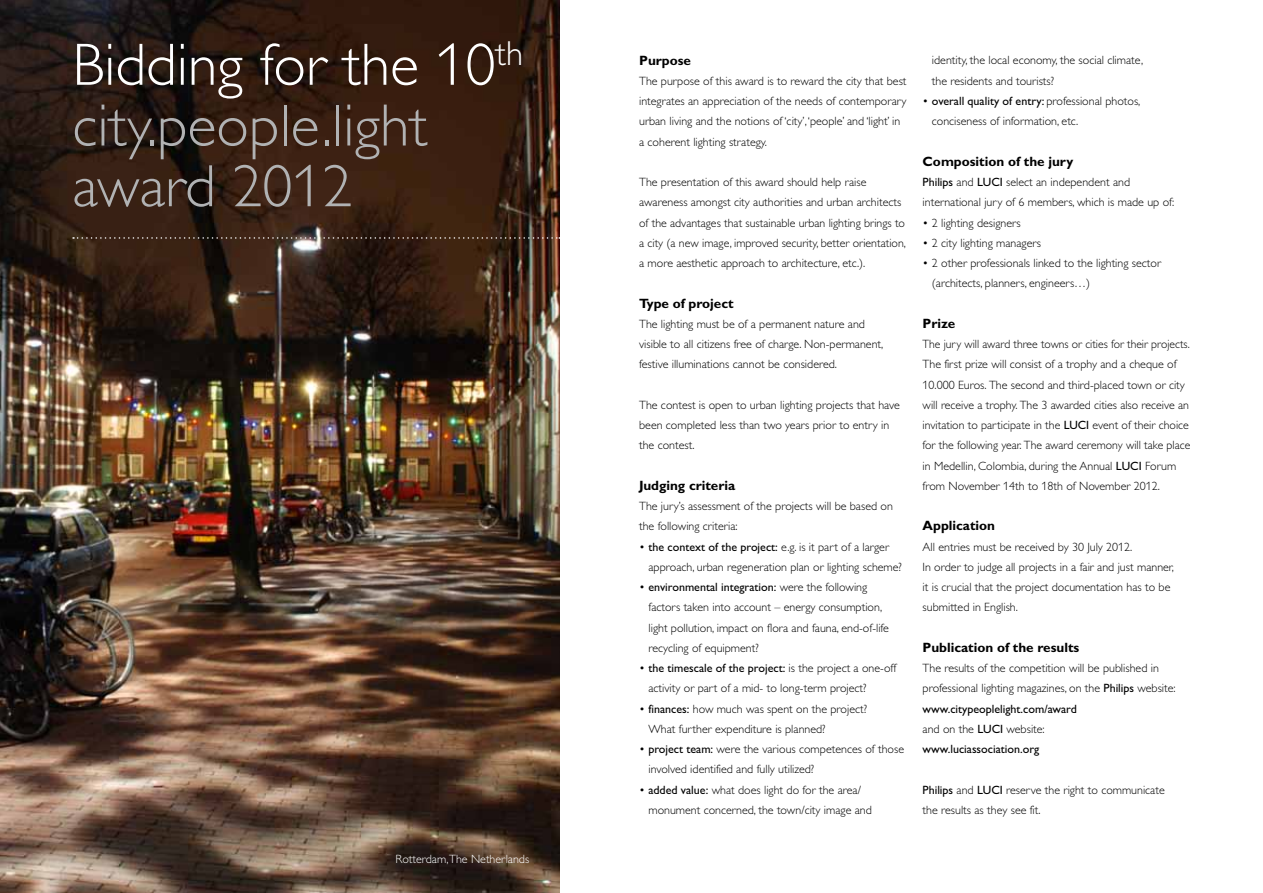
<style>
.page{position:relative;width:1263px;height:893px;background:#fff}
.page>*{position:absolute;margin:0;border:0;box-sizing:border-box;transform-origin:0 0}
.t1{font:60px/60.8px "Gill Sans Alt One WGL Light";color:#b1b2b3}
.t2{font:700 13.5px "Gill Sans Alt One WGL";color:#000}
.t3{font:12px/20.2px "Gill Sans Alt One WGL Light";color:#000}
.t4{font:12px "Gill Sans Alt One WGL";color:#000}
.t5{font:12px "Gill Sans Alt One WGL Light";color:#fff}
.s1{color:#fff}
.s2{font-family:"Gill Sans Alt One WGL Light"}
.s3{font-family:"Gill Sans Alt One WGL"}
</style>
<div class="page">
<img style="left:0;top:0;width:560px;height:893px">
<svg style="left:73px;top:237px;width:487px;height:2px"></svg>
<h1 class="t1" style="left:72px;top:35px;width:452px"><span class="s1">Bidding for the 10</span><sup>th </sup>city.people.light award 2012</h1>
<p class="t5" style="left:395px;top:851px;width:135px">Rotterdam,The Netherlands</p>
<p class="t2" style="left:639px;top:51px;width:53px">Purpose</p>
<p class="t3" style="left:639px;top:71px;width:269px">The purpose of this award is to reward the city that best integrates an appreciation of the needs of contemporary urban living and the notions of ‘city’, ‘people’ and ‘light’ in a coherent lighting strategy.</p>
<p class="t3" style="left:639px;top:172px;width:268px">The presentation of this award should help raise awareness amongst city authorities and urban architects of the advantages that sustainable urban lighting brings to a city (a new image, improved security, better orientation, a more aesthetic approach to architecture, etc.).</p>
<p class="t2" style="left:639px;top:294px;width:96px">Type of project</p>
<p class="t3" style="left:639px;top:314px;width:246px">The lighting must be of a permanent nature and visible to all citizens free of charge. Non-permanent, festive illuminations cannot be considered.</p>
<p class="t3" style="left:639px;top:395px;width:262px">The contest is open to urban lighting projects that have been completed less than two years prior to entry in the contest.</p>
<p class="t2" style="left:639px;top:476px;width:98px">Judging criteria</p>
<p class="t3" style="left:639px;top:496px;width:255px">The jury’s assessment of the projects will be based on the following criteria:</p>
<p class="t4" style="left:639px;top:538px;width:251px"><span class="s2">•</span> the context of the project: <span class="s2">e.g. is it part of a larger</span></p>
<p class="t3" style="left:648px;top:557px;width:255px">approach, urban regeneration plan or lighting scheme?</p>
<p class="t4" style="left:639px;top:579px;width:230px"><span class="s2">•</span> environmental integration: <span class="s2">were the following</span></p>
<p class="t3" style="left:648px;top:597px;width:242px">factors taken into account – energy consumption, light pollution, impact on flora and fauna, end-of-life recycling of equipment?</p>
<p class="t4" style="left:639px;top:660px;width:259px"><span class="s2">•</span> the timescale of the project: <span class="s2">is the project a one-off</span></p>
<p class="t3" style="left:648px;top:678px;width:220px">activity or part of a mid- to long-term project?</p>
<p class="t3" style="left:648px;top:698px;width:220px;text-indent:-9px">• <span class="s3">finances:</span> how much was spent on the project?<br>What further expenditure is planned?</p>
<p class="t3" style="left:648px;top:739px;width:257px;text-indent:-9px">• <span class="s3">project team:</span> were the various competences of those involved identified and fully utilized?</p>
<p class="t3" style="left:648px;top:779px;width:225px;text-indent:-9px">• <span class="s3">added value:</span> what does light do for the area/ monument concerned, the town/city image and</p>
<p class="t3" style="left:932px;top:50px;width:213px">identity, the local economy, the social climate, the residents and tourists?</p>
<p class="t4" style="left:922px;top:93px;width:219px"><span class="s2">•</span> overall quality of entry: <span class="s2">professional photos,</span></p>
<p class="t3" style="left:932px;top:111px;width:148px">conciseness of information, etc.</p>
<p class="t2" style="left:922px;top:152px;width:152px">Composition of the jury</p>
<p class="t3" style="left:922px;top:172px;width:253px"><span class="s3">Philips</span> and <span class="s3">LUCI</span> select an independent and international jury of 6 members, which is made up of:</p>
<p class="t3" style="left:922px;top:212px;width:100px">• 2 lighting designers</p>
<p class="t3" style="left:922px;top:233px;width:120px">• 2 city lighting managers</p>
<p class="t3" style="left:932px;top:253px;width:231px;text-indent:-9px">• 2 other professionals linked to the lighting sector (architects, planners, engineers…)</p>
<p class="t2" style="left:922px;top:314px;width:34px">Prize</p>
<p class="t3" style="left:922px;top:334px;width:269px">The jury will award three towns or cities for their projects.<br>The first prize will consist of a trophy and a cheque of 10.000 Euros. The second and third-placed town or city will receive a trophy. The 3 awarded cities also receive an invitation to participate in the <span class="s3">LUCI</span> event of their choice for the following year. The award ceremony will take place in Medellin, Colombia, during the Annual <span class="s3">LUCI</span> Forum from November 14th to 18th of November 2012.</p>
<p class="t2" style="left:922px;top:516px;width:74px">Application</p>
<p class="t3" style="left:922px;top:536px;width:253px">All entries must be received by 30 July 2012.<br>In order to judge all projects in a fair and just manner, it is crucial that the project documentation has to be submitted in English.</p>
<p class="t2" style="left:922px;top:638px;width:158px">Publication of the results</p>
<p class="t3" style="left:922px;top:658px;width:255px">The results of the competition will be published in professional lighting magazines, on the <span class="s3">Philips</span> website:</p>
<p class="t4" style="left:922px;top:700px;width:156px">www.citypeoplelight.com/award</p>
<p class="t3" style="left:922px;top:719px;width:124px">and on the <span class="s3">LUCI</span> website:</p>
<p class="t4" style="left:922px;top:741px;width:118px">www.luciassociation.org</p>
<p class="t3" style="left:922px;top:779px;width:244px"><span class="s3">Philips</span> and <span class="s3">LUCI</span> reserve the right to communicate the results as they see fit.</p>
</div>
